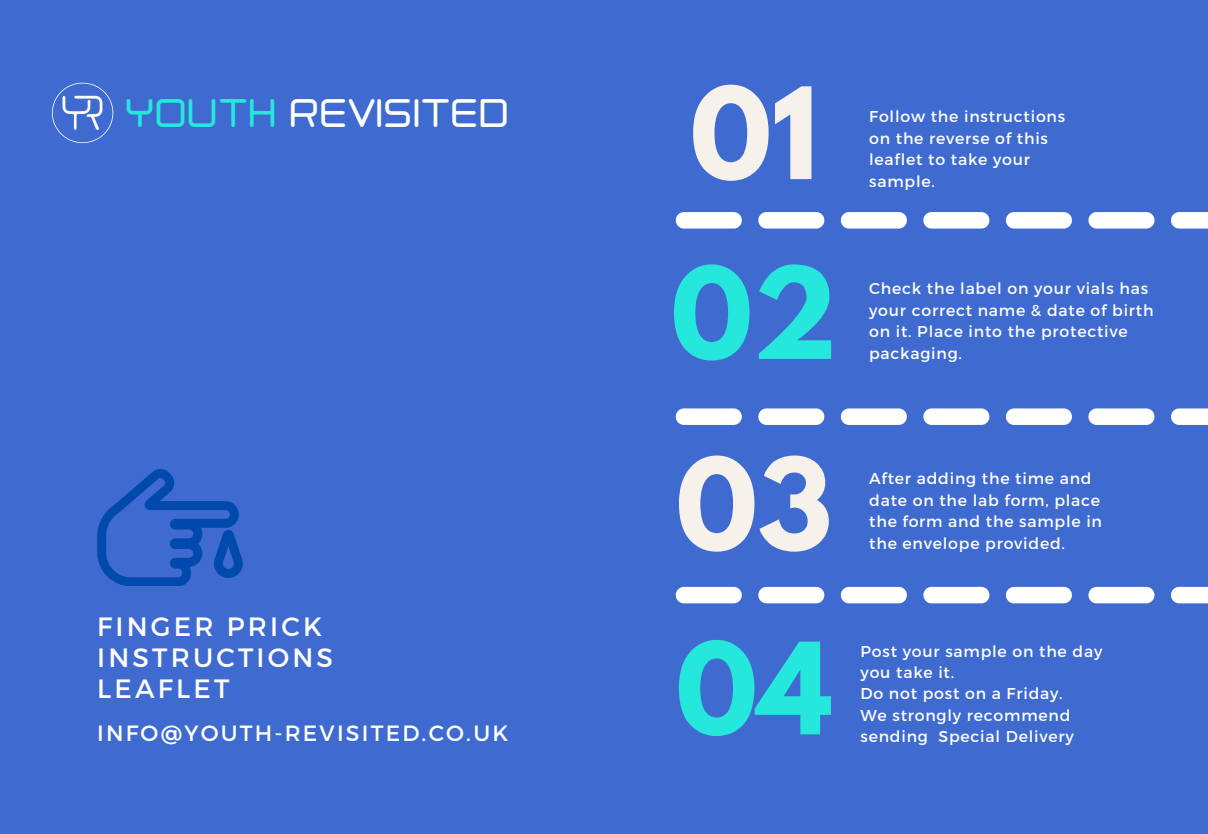
<style>
.page{position:relative;width:1208px;height:834px;background:#3f6bd1}
.page>*{position:absolute;margin:0;border:0;box-sizing:border-box;transform-origin:0 0}
.t1{font:700 112.4px "League Spartan";color:#f6f1eb}
.t2{font:700 112.4px "League Spartan";color:#26e7db}
.t3{font:500 34.8px "Neogrey";color:#fff}
.t4{font:26.4px/31px "Montserrat";letter-spacing:.12em;color:#fff}
.t5{font:22px "Montserrat";letter-spacing:.1em;color:#fff}
.t6{font:15.8px/21.4px "Montserrat";letter-spacing:.05em;color:#fff}
.s1{color:#26e7db}
</style>
<div class="page">
<svg style="left:676px;top:212px;width:532px;height:17px"></svg>
<svg style="left:676px;top:408px;width:532px;height:17px"></svg>
<svg style="left:676px;top:587px;width:532px;height:16px"></svg>
<svg style="left:97px;top:469px;width:146px;height:117px"></svg>
<img style="left:50px;top:81px;width:65px;height:64px;border-radius:50%">
<p class="t3" style="left:127px;top:91px;width:385px"><span class="s1">YOUTH</span> REVISITED</p>
<h1 class="t4" style="left:97px;top:609px;width:237px">FINGER PRICK<br>INSTRUCTIONS<br>LEAFLET</h1>
<p class="t5" style="left:97px;top:719px;width:412px">INFO@YOUTH-REVISITED.CO.UK</p>
<p class="t1" style="left:690px;top:78px;width:130px">01</p>
<h3 class="t2" style="left:671px;top:258px;width:168px">02</h3>
<h2 class="t6" style="left:869px;top:105px;width:197px">Follow the instructions on the reverse of this leaflet to take your sample.</h2>
<p class="t6" style="left:869px;top:277px;width:286px">Check the label on your vials has your correct name &amp; date of birth</p>
<p class="t6" style="left:869px;top:320px;width:260px">on it. Place into the protective packaging.</p>
<p class="t1" style="left:676px;top:449px;width:158px">03</p>
<p class="t6" style="left:869px;top:467px;width:234px">After adding the time and date on the lab form, place the form and the sample in</p>
<p class="t6" style="left:869px;top:532px;width:197px">the envelope provided.</p>
<p class="t2" style="left:675px;top:633px;width:158px">04</p>
<p class="t6" style="left:860px;top:640px;width:243px">Post your sample on the day you take it.</p>
<p class="t6" style="left:860px;top:682px;width:204px">Do not post on a Friday.</p>
<p class="t6" style="left:860px;top:704px;width:211px">We strongly recommend</p>
<p class="t6" style="left:860px;top:725px;width:215px">sending Special Delivery</p>
</div>
